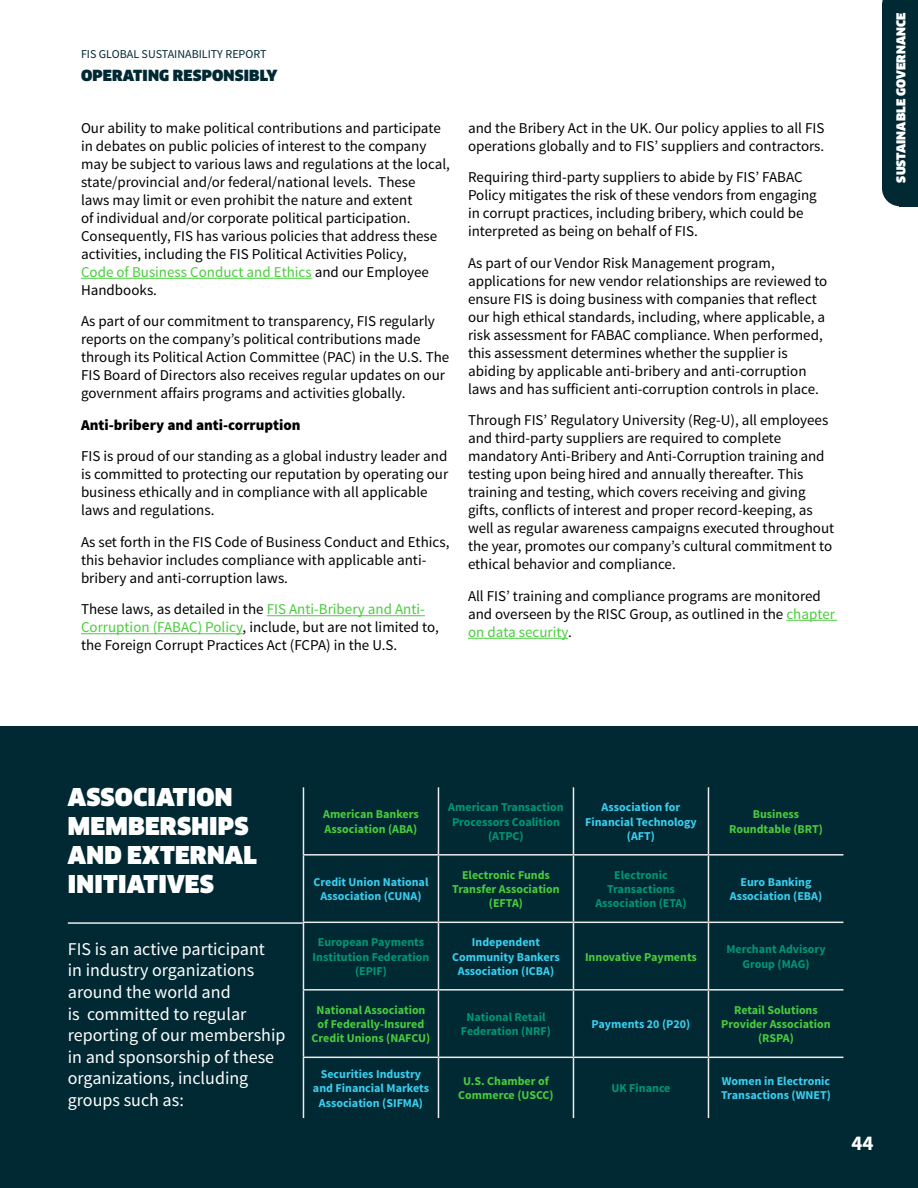
<style>
.page{position:relative;width:918px;height:1188px;background:#fff}
.page>*{position:absolute;margin:0;border:0;box-sizing:border-box;transform-origin:0 0}
.t1{font:900 24px/28.8px "Clan OT";letter-spacing:.01em;color:#fff}
.t2{font:700 21px "Source Sans Pro";color:#fff}
.t3{font:18px/21.6px "Source Sans Pro";color:#fff}
.t4{font:15px/18px "Source Sans Pro";color:#000}
.t5{font:900 15px "Source Sans Pro";color:#000}
.t6{font:900 15px "Clan OT";letter-spacing:.01em;color:#002933}
.t7{font:700 12px/14.4px "Source Sans Pro";color:#3bcff0;text-align:center}
.t8{font:700 12px/14.4px "Source Sans Pro";color:#4acc3d;text-align:center}
.t9{font:700 12px/14.4px "Source Sans Pro";color:#009675;text-align:center}
.t10{font:12px "Source Sans Pro";color:#002933}
.t11{font:900 12px "Clan OT";letter-spacing:.01em;color:#fff}
.s1{color:#4acc3d}
</style>
<div class="page">
<div style="left:0;top:727px;width:918px;height:461px;background:#002933"></div>
<hr style="left:81px;top:278px;width:231px;height:1px;background:#4acc3d">
<hr style="left:267px;top:615px;width:158px;height:1px;background:#4acc3d">
<hr style="left:81px;top:633px;width:162px;height:1px;background:#4acc3d">
<hr style="left:786px;top:620px;width:51px;height:1px;background:#4acc3d">
<hr style="left:468px;top:638px;width:100px;height:1px;background:#4acc3d">
<div style="left:882px;top:0;width:36px;height:206px;background:#002933"></div>
<hr style="left:303px;top:787px;width:1px;height:67px;background:#ebebeb">
<hr style="left:438px;top:787px;width:1px;height:67px;background:#ebebeb">
<hr style="left:573px;top:787px;width:1px;height:67px;background:#ebebeb">
<hr style="left:708px;top:787px;width:1px;height:67px;background:#ebebeb">
<hr style="left:303px;top:856px;width:1px;height:66px;background:#ebebeb">
<hr style="left:303px;top:923px;width:1px;height:66px;background:#ebebeb">
<hr style="left:303px;top:854px;width:135px;height:2px;background:#ebebeb">
<hr style="left:303px;top:922px;width:135px;height:1px;background:#ebebeb">
<hr style="left:438px;top:856px;width:1px;height:66px;background:#ebebeb">
<hr style="left:438px;top:923px;width:1px;height:66px;background:#ebebeb">
<hr style="left:438px;top:854px;width:135px;height:2px;background:#ebebeb">
<hr style="left:573px;top:854px;width:135px;height:2px;background:#ebebeb">
<hr style="left:573px;top:856px;width:1px;height:66px;background:#ebebeb">
<hr style="left:573px;top:923px;width:1px;height:66px;background:#ebebeb">
<hr style="left:438px;top:922px;width:135px;height:1px;background:#ebebeb">
<hr style="left:573px;top:922px;width:135px;height:1px;background:#ebebeb">
<hr style="left:708px;top:856px;width:1px;height:66px;background:#ebebeb">
<hr style="left:708px;top:923px;width:1px;height:66px;background:#ebebeb">
<hr style="left:708px;top:854px;width:135px;height:2px;background:#ebebeb">
<hr style="left:708px;top:922px;width:135px;height:1px;background:#ebebeb">
<hr style="left:303px;top:991px;width:1px;height:66px;background:#ebebeb">
<hr style="left:303px;top:989px;width:135px;height:2px;background:#ebebeb">
<hr style="left:438px;top:991px;width:1px;height:66px;background:#ebebeb">
<hr style="left:438px;top:989px;width:135px;height:2px;background:#ebebeb">
<hr style="left:573px;top:989px;width:135px;height:2px;background:#ebebeb">
<hr style="left:573px;top:991px;width:1px;height:66px;background:#ebebeb">
<hr style="left:708px;top:991px;width:1px;height:66px;background:#ebebeb">
<hr style="left:708px;top:989px;width:135px;height:2px;background:#ebebeb">
<hr style="left:303px;top:1058px;width:1px;height:60px;background:#ebebeb">
<hr style="left:303px;top:1057px;width:135px;height:1px;background:#ebebeb">
<hr style="left:438px;top:1058px;width:1px;height:60px;background:#ebebeb">
<hr style="left:438px;top:1057px;width:135px;height:1px;background:#ebebeb">
<hr style="left:573px;top:1057px;width:135px;height:1px;background:#ebebeb">
<hr style="left:573px;top:1058px;width:1px;height:60px;background:#ebebeb">
<hr style="left:708px;top:1058px;width:1px;height:60px;background:#ebebeb">
<hr style="left:708px;top:1057px;width:135px;height:1px;background:#ebebeb">
<hr style="left:68px;top:922px;width:235px;height:2px;background:#ebebeb">
<p class="t10" style="left:81px;top:47px;width:187px">FIS GLOBAL SUSTAINABILITY REPORT</p>
<p class="t6" style="left:81px;top:67px;width:198px">OPERATING RESPONSIBLY</p>
<p class="t4" style="left:81px;top:119px;width:370px">Our ability to make political contributions and participate in debates on public policies of interest to the company may be subject to various laws and regulations at the local, state/provincial and/or federal/national levels. These<br>laws may limit or even prohibit the nature and extent<br>of individual and/or corporate political participation.<br>Consequently, FIS has various policies that address these activities, including the FIS Political Activities Policy,<br><span class="s1">Code of Business Conduct and Ethics</span> and our Employee Handbooks.</p>
<p class="t4" style="left:81px;top:313px;width:370px">As part of our commitment to transparency, FIS regularly reports on the company’s political contributions made through its Political Action Committee (PAC) in the U.S. The FIS Board of Directors also receives regular updates on our government affairs programs and activities globally.</p>
<p class="t5" style="left:81px;top:415px;width:221px">Anti-bribery and anti-corruption</p>
<p class="t4" style="left:81px;top:448px;width:369px">FIS is proud of our standing as a global industry leader and is committed to protecting our reputation by operating our business ethically and in compliance with all applicable laws and regulations.</p>
<p class="t4" style="left:81px;top:533px;width:370px">As set forth in the FIS Code of Business Conduct and Ethics, this behavior includes compliance with applicable anti&shy;bribery and anti-corruption laws.</p>
<p class="t4" style="left:81px;top:601px;width:359px">These laws, as detailed in the <span class="s1">FIS Anti-Bribery and Anti-<br>Corruption (FABAC) Policy</span>, include, but are not limited to, the Foreign Corrupt Practices Act (FCPA) in the U.S.</p>
<p class="t4" style="left:468px;top:119px;width:358px">and the Bribery Act in the UK. Our policy applies to all FIS operations globally and to FIS’ suppliers and contractors.</p>
<p class="t4" style="left:468px;top:169px;width:350px">Requiring third-party suppliers to abide by FIS’ FABAC Policy mitigates the risk of these vendors from engaging in corrupt practices, including bribery, which could be interpreted as being on behalf of FIS.</p>
<p class="t4" style="left:468px;top:254px;width:361px">As part of our Vendor Risk Management program, applications for new vendor relationships are reviewed to ensure FIS is doing business with companies that reflect our high ethical standards, including, where applicable, a risk assessment for FABAC compliance. When performed, this assessment determines whether the supplier is abiding by applicable anti-bribery and anti-corruption laws and has sufficient anti-corruption controls in place.</p>
<p class="t4" style="left:468px;top:412px;width:368px">Through FIS’ Regulatory University (Reg-U), all employees and third-party suppliers are required to complete mandatory Anti-Bribery and Anti-Corruption training and testing upon being hired and annually thereafter. This training and testing, which covers receiving and giving gifts, conflicts of interest and proper record-keeping, as well as regular awareness campaigns executed throughout the year, promotes our company’s cultural commitment to ethical behavior and compliance.</p>
<p class="t4" style="left:468px;top:587px;width:369px">All FIS’ training and compliance programs are monitored and overseen by the RISC Group, as outlined in the <span class="s1">chapter on data security</span>.</p>
<p class="t11" style="left:894px;top:183px;width:171px;rotate:-90deg">SUSTAINABLE GOVERNANCE</p>
<h1 class="t1" style="left:68px;top:783px;width:190px">ASSOCIATION<br>MEMBERSHIPS<br>AND EXTERNAL<br>INITIATIVES</h1>
<p class="t3" style="left:68px;top:938px;width:219px">FIS is an active participant<br>in industry organizations around the world and<br>is committed to regular reporting of our membership in and sponsorship of these organizations, including groups such as:</p>
<p class="t8" style="left:323px;top:808px;width:97px;text-align:left">American Bankers<br>Association (ABA)</p>
<p class="t9" style="left:448px;top:800px;width:117px">American Transaction<br>Processors Coalition (ATPC)</p>
<p class="t7" style="left:585px;top:800px;width:113px">Association for<br>Financial Technology (AFT)</p>
<p class="t8" style="left:729px;top:808px;width:95px">Business<br>Roundtable (BRT)</p>
<p class="t7" style="left:314px;top:875px;width:116px">Credit Union National<br>Association (CUNA)</p>
<p class="t8" style="left:452px;top:868px;width:109px">Electronic Funds<br>Transfer Association (EFTA)</p>
<p class="t9" style="left:595px;top:868px;width:93px">Electronic<br>Transactions<br>Association (ETA)</p>
<p class="t7" style="left:730px;top:875px;width:94px">Euro Banking<br>Association (EBA)</p>
<p class="t9" style="left:313px;top:935px;width:118px">European Payments<br>Institution Federation (EPIF)</p>
<p class="t7" style="left:452px;top:935px;width:109px">Independent<br>Community Bankers<br>Association (ICBA)</p>
<p class="t8" style="left:585px;top:950px;width:113px">Innovative Payments</p>
<p class="t9" style="left:726px;top:943px;width:101px">Merchant Advisory<br>Group (MAG)</p>
<p class="t8" style="left:312px;top:1003px;width:120px">National Association of Federally-Insured<br>Credit Unions (NAFCU)</p>
<p class="t9" style="left:461px;top:1010px;width:92px">National Retail<br>Federation (NRF)</p>
<p class="t7" style="left:592px;top:1017px;width:100px">Payments 20 (P20)</p>
<p class="t8" style="left:721px;top:1003px;width:111px">Retail Solutions<br>Provider Association (RSPA)</p>
<p class="t7" style="left:313px;top:1067px;width:118px">Securities Industry and Financial Markets<br>Association (SIFMA)</p>
<p class="t8" style="left:458px;top:1074px;width:97px">U.S. Chamber of<br>Commerce (USCC)</p>
<p class="t9" style="left:611px;top:1081px;width:61px">UK Finance</p>
<p class="t7" style="left:721px;top:1074px;width:111px;text-align:left">Women in Electronic<br>Transactions (WNET)</p>
<h2 class="t2" style="left:851px;top:1129px;width:24px">44</h2>
</div>
